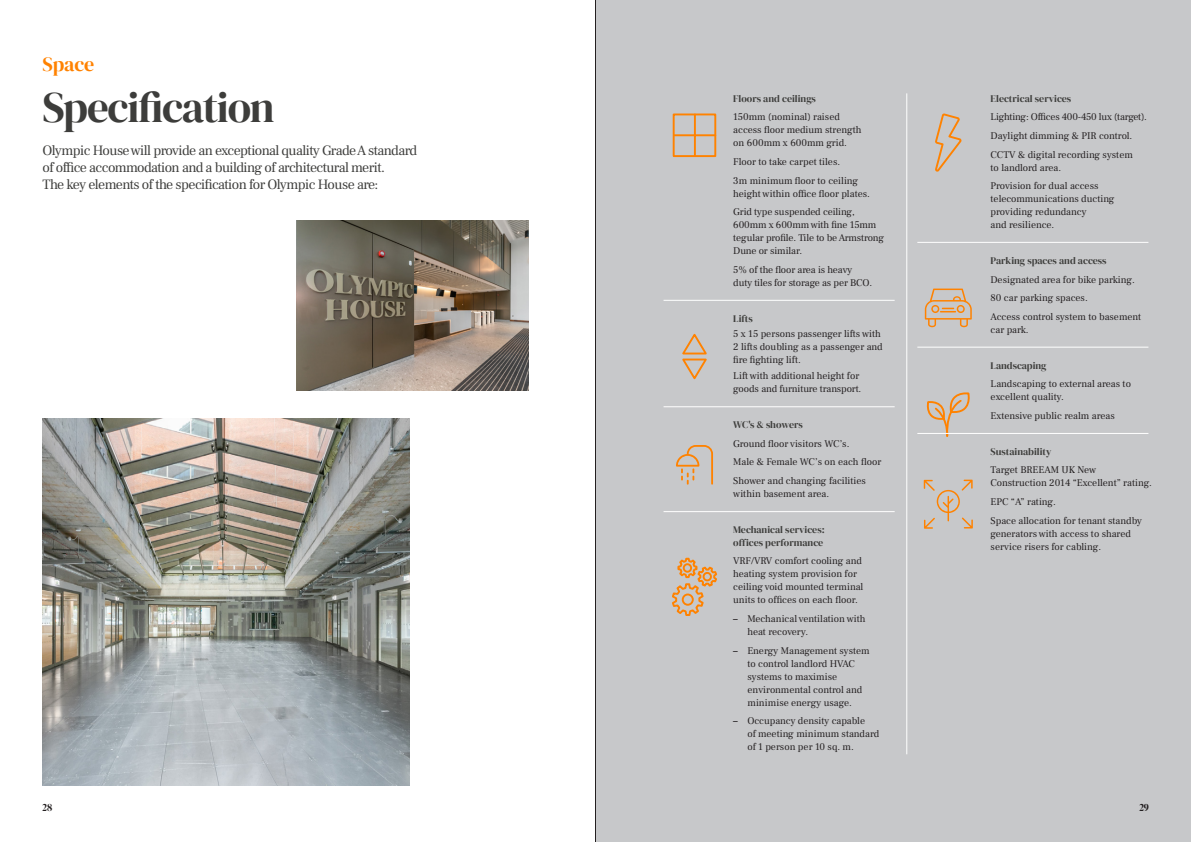
<style>
.page{position:relative;width:1191px;height:842px;background:#fff}
.page>*{position:absolute;margin:0;border:0;box-sizing:border-box;transform-origin:0 0}
.t1{font:43px "DM Serif Display";letter-spacing:-.03em;color:#3d3d3b}
.t2{font:20px "DM Serif Display";letter-spacing:-.005em;color:#ff8200}
.t3{font:14px/16.8px "Frank Ruhl Libre";letter-spacing:-.04em;color:#3d3d3b}
.t4{font:10px/13px "Frank Ruhl Libre";color:#231f20}
.t5{font:10px/13px "DM Serif Display";color:#3d3d3b}
.t6{font:10px "Ivar Nostalgi Large";color:#231f20}
.s1{font-weight:900}
</style>
<div class="page">
<img style="left:43px;top:418px;width:367px;height:367px">
<img style="left:296px;top:220px;width:232px;height:170px">
<div style="left:595px;top:0;width:596px;height:842px;background:#c7c8ca"></div>
<svg style="left:682px;top:333px;width:25px;height:47px"></svg>
<svg style="left:672px;top:557px;width:45px;height:59px"></svg>
<svg style="left:935px;top:114px;width:27px;height:58px"></svg>
<svg style="left:676px;top:445px;width:37px;height:40px"></svg>
<svg style="left:926px;top:392px;width:44px;height:45px"></svg>
<svg style="left:924px;top:289px;width:47px;height:38px"></svg>
<svg style="left:923px;top:480px;width:49px;height:49px"></svg>
<hr style="left:663px;top:511px;width:231px;height:1px;background:#fff">
<hr style="left:906px;top:93px;width:1px;height:661px;background:#fff">
<hr style="left:663px;top:406px;width:231px;height:1px;background:#fff">
<hr style="left:663px;top:300px;width:231px;height:1px;background:#fff">
<hr style="left:917px;top:242px;width:231px;height:1px;background:#fff">
<hr style="left:917px;top:347px;width:231px;height:1px;background:#fff">
<hr style="left:917px;top:433px;width:231px;height:1px;background:#fff">
<div style="left:672px;top:113px;width:44px;height:44px;border:2px solid #ff8200"></div>
<hr style="left:694px;top:114px;width:2px;height:42px;background:#ff8200">
<hr style="left:674px;top:134px;width:41px;height:2px;background:#ff8200">
<hr style="left:595px;top:0;width:1px;height:842px;background:#231f20">
<h2 class="t2" style="left:43px;top:52px;width:53px">Space</h2>
<h1 class="t1" style="left:43px;top:82px;width:234px">Specification</h1>
<p class="t5" style="left:733px;top:92px;width:84px">Floors and ceilings</p>
<p class="t4" style="left:733px;top:110px;width:130px">150mm (nominal) raised access floor medium strength on 600mm x 600mm grid.</p>
<p class="t4" style="left:733px;top:152px;width:126px;line-height:18.7px">Floor to take carpet tiles.<br>3m minimum floor to ceiling</p>
<p class="t4" style="left:733px;top:184px;width:138px;line-height:18.7px">height within office floor plates.<br>Grid type suspended ceiling,</p>
<p class="t4" style="left:733px;top:218px;width:152px">600mm x 600mm with fine 15mm tegular profile. Tile to be Armstrong<br>Dune or similar.</p>
<p class="t4" style="left:733px;top:263px;width:140px">5% of the floor area is heavy duty tiles for storage as per BCO.</p>
<p class="t5" style="left:733px;top:312px;width:21px">Lifts</p>
<p class="t4" style="left:733px;top:328px;width:151px">5 x 15 persons passenger lifts with<br>2 lifts doubling as a passenger and fire fighting lift.</p>
<p class="t4" style="left:733px;top:369px;width:130px">Lift with additional height for goods and furniture transport.</p>
<p class="t5" style="left:733px;top:418px;width:71px">WC's &amp; showers</p>
<p class="t4" style="left:733px;top:434px;width:150px;line-height:18.7px">Ground floor visitors WC’s.<br>Male &amp; Female WC’s on each floor<br>Shower and changing facilities</p>
<p class="t4" style="left:733px;top:487px;width:97px">within basement area.</p>
<p class="t5" style="left:733px;top:523px;width:93px">Mechanical services: offices performance</p>
<p class="t4" style="left:733px;top:554px;width:132px">VRF/VRV comfort cooling and heating system provision for ceiling void mounted terminal units to offices on each floor.</p>
<p class="t4" style="left:747px;top:612px;width:120px;text-indent:-14px"><span class="s1">–</span> Mechanical ventilation with heat recovery.</p>
<p class="t4" style="left:747px;top:644px;width:124px;text-indent:-14px"><span class="s1">–</span> Energy Management system to control landlord HVAC systems to maximise environmental control and minimise energy usage.</p>
<p class="t4" style="left:747px;top:714px;width:133px;text-indent:-14px"><span class="s1">–</span> Occupancy density capable<br>of meeting minimum standard of 1 person per 10 sq. m.</p>
<h3 class="t3" style="left:43px;top:142px;width:376px">Olympic House will provide an exceptional quality Grade A standard of office accommodation and a building of architectural merit.<br>The key elements of the specification for Olympic House are:</h3>
<p class="t5" style="left:990px;top:92px;width:82px">Electrical services</p>
<p class="t4" style="left:990px;top:108px;width:158px;line-height:18.7px">Lighting: Offices 400-450 lux (target).<br>Daylight dimming &amp; PIR control.<br>CCTV &amp; digital recording system</p>
<p class="t4" style="left:990px;top:158px;width:109px;line-height:18.7px">to landlord area.<br>Provision for dual access</p>
<p class="t4" style="left:990px;top:192px;width:126px">telecommunications ducting providing redundancy<br>and resilience.</p>
<p class="t5" style="left:990px;top:254px;width:118px">Parking spaces and access</p>
<p class="t4" style="left:990px;top:270px;width:152px;line-height:18.7px">Designated area for bike parking.<br>80 car parking spaces.<br>Access control system to basement</p>
<p class="t4" style="left:990px;top:323px;width:40px">car park.</p>
<p class="t5" style="left:990px;top:359px;width:57px">Landscaping</p>
<p class="t4" style="left:990px;top:377px;width:142px">Landscaping to external areas to excellent quality.</p>
<p class="t4" style="left:990px;top:409px;width:126px">Extensive public realm areas</p>
<p class="t5" style="left:990px;top:445px;width:62px">Sustainability</p>
<p class="t4" style="left:990px;top:464px;width:163px">Target BREEAM UK New<br>Construction 2014 “Excellent” rating.</p>
<p class="t4" style="left:990px;top:492px;width:153px;line-height:18.7px">EPC “A” rating.<br>Space allocation for tenant standby</p>
<p class="t4" style="left:990px;top:527px;width:142px">generators with access to shared service risers for cabling.</p>
<p class="t6" style="left:43px;top:802px;width:11px">28</p>
<p class="t6" style="left:1139px;top:802px;width:11px">29</p>
</div>
